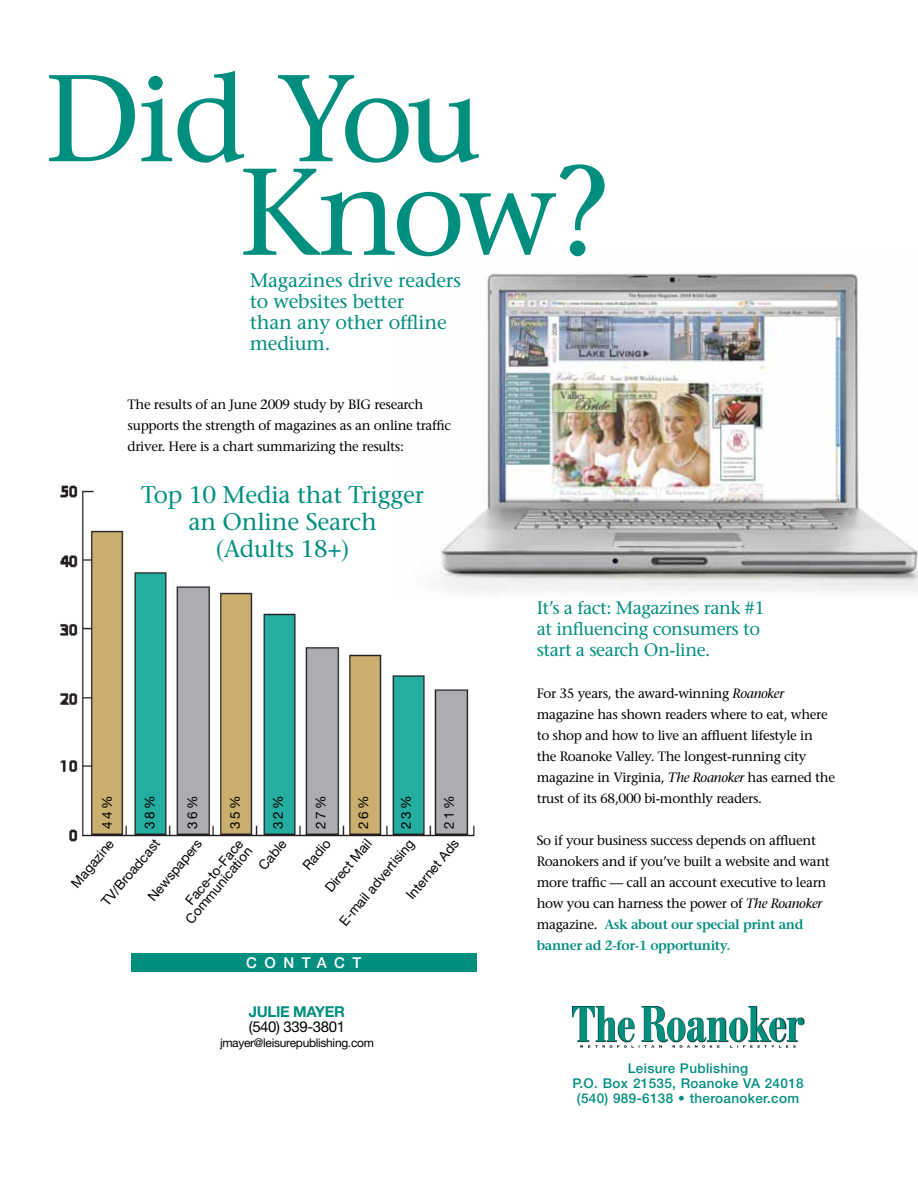
<style>
.page{position:relative;width:918px;height:1188px;background:#fff}
.page>*{position:absolute;margin:0;border:0;box-sizing:border-box;transform-origin:0 0}
.t1{font:123px/93.6px "Stone Serif";letter-spacing:-.05em;color:#008e7f}
.t2{font:24px/27px "Stone Serif";letter-spacing:-.01em;color:#008e7f;text-align:center}
.t3{font:19.5px/21px "Stone Serif";letter-spacing:-.01em;color:#008e7f}
.t4{font:18px/21px "Stone Serif";letter-spacing:-.025em;color:#008e7f}
.t5{font:15px "Helvetica Neue";letter-spacing:-.025em;color:#000}
.t6{font:700 15px "Helvetica Neue";letter-spacing:-.025em;color:#008e7f}
.t7{font:500 15px "Helvetica Neue";color:#fff}
.t8{font:13.5px/21px "Stone Serif";letter-spacing:-.025em;color:#000}
.t9{font:13.5px/12px "Helvetica Neue";letter-spacing:.2em;color:#000;text-align:right}
.t10{font:500 13.5px/15px "Helvetica Neue";letter-spacing:.025em;color:#008e7f;text-align:center}
.t11{font:12px "Helvetica Neue";letter-spacing:-.025em;color:#000}
.s1{font-style:italic}
.s2{font-weight:600;color:#008e7f}
</style>
<div class="page">
<img style="left:60px;top:485px;width:415px;height:357px">
<img style="left:397px;top:273px;width:521px;height:326px">
<svg style="left:572px;top:1006px;width:232px;height:42px"></svg>
<div style="left:131px;top:953px;width:345px;height:18px;background:#008e7f"></div>
<h1 class="t1" style="left:238px;top:71px;width:374px;text-indent:-194px">Did You<br>Know?</h1>
<h3 class="t3" style="left:250px;top:269px;width:213px">Magazines drive readers to websites better<br>than any other offline medium.</h3>
<p class="t8" style="left:128px;top:394px;width:325px">The results of an June 2009 study by BIG research supports the strength of magazines as an online traffic driver. Here is a chart summarizing the results:</p>
<h2 class="t2" style="left:141px;top:481px;width:284px">Top 10 Media that Trigger an Online Search<br>(Adults 18+)</h2>
<p class="t9" style="left:101px;top:829px;width:35px;rotate:-90deg">44%</p>
<p class="t9" style="left:143px;top:829px;width:35px;rotate:-90deg">38%</p>
<p class="t9" style="left:186px;top:829px;width:35px;rotate:-90deg">36%</p>
<p class="t9" style="left:229px;top:829px;width:35px;rotate:-90deg">35%</p>
<p class="t9" style="left:272px;top:829px;width:35px;rotate:-90deg">32%</p>
<p class="t9" style="left:314px;top:829px;width:35px;rotate:-90deg">27%</p>
<p class="t9" style="left:357px;top:829px;width:35px;rotate:-90deg">26%</p>
<p class="t9" style="left:400px;top:829px;width:35px;rotate:-90deg">23%</p>
<p class="t9" style="left:443px;top:829px;width:35px;rotate:-90deg">21%</p>
<p class="t9" style="left:99px;top:900px;width:84px;rotate:-50deg">TV/Broadcast</p>
<p class="t9" style="left:323px;top:886px;width:66px;rotate:-50deg">Direct Mail</p>
<p class="t9" style="left:146px;top:895px;width:77px;rotate:-50deg">Newspapers</p>
<p class="t9" style="left:256px;top:864px;width:37px;rotate:-50deg">Cable</p>
<p class="t9" style="left:69px;top:882px;width:60px;rotate:-50deg">Magazine</p>
<p class="t9" style="left:174px;top:910px;width:97px;rotate:-50deg">Face-to-Face<br>Communication</p>
<p class="t9" style="left:337px;top:920px;width:110px;rotate:-50deg">E-mail advertising</p>
<p class="t9" style="left:404px;top:893px;width:75px;rotate:-50deg">Internet Ads</p>
<p class="t9" style="left:301px;top:864px;width:37px;rotate:-50deg">Radio</p>
<p class="t7" style="left:246px;top:954px;width:117px">Conta c t</p>
<p class="t6" style="left:249px;top:1002px;width:98px">JULIE MAYER</p>
<p class="t5" style="left:249px;top:1017px;width:98px">(540) 339-3801</p>
<p class="t11" style="left:220px;top:1035px;width:155px">jmayer@leisurepublishing.com</p>
<h3 class="t4" style="left:537px;top:597px;width:230px">It’s a fact: Magazines rank #1 at influencing consumers to start a search On-line.</h3>
<p class="t8" style="left:537px;top:682px;width:300px">For 35 years, the award-winning <span class="s1">Roanoker </span>magazine has shown readers where to eat, where to shop and how to live an affluent lifestyle in the Roanoke Valley. The longest-running city magazine in Virginia, <span class="s1">The Roanoker</span> has earned the trust of its 68,000 bi-monthly readers.</p>
<p class="t8" style="left:537px;top:829px;width:295px">So if your business success depends on affluent Roanokers and if you’ve built a website and want more traffic — call an account executive to learn how you can harness the power of <span class="s1">The Roanoker </span>magazine<span class="s1">.</span> <span class="s2">Ask about our special print and banner ad 2-for-1 opportunity.</span></p>
<p class="t10" style="left:572px;top:1060px;width:233px">Leisure Publishing<br>P.O. Box 21535, Roanoke VA 24018 (540) 989-6138 • theroanoker.com</p>
</div>
